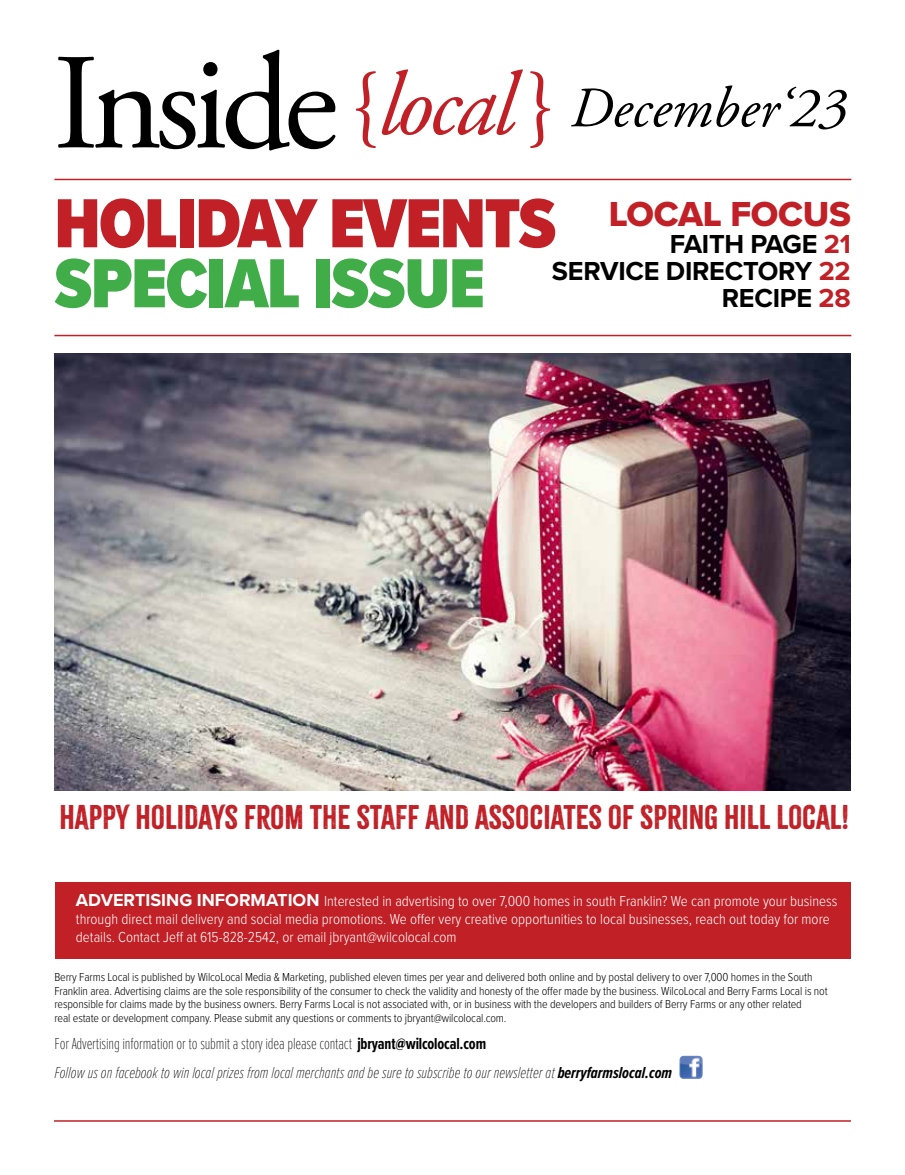
<style>
.page{position:relative;width:905px;height:1175px;background:#fff}
.page>*{position:absolute;margin:0;border:0;box-sizing:border-box;transform-origin:0 0}
.t1{font:900 72px "Proxima Nova Cond";letter-spacing:-.02em;color:#c02026}
.t2{font:900 72px "Proxima Nova Cond";letter-spacing:-.02em;color:#41ad49}
.t3{font:italic 57px "Adobe Garamond Pro";color:#000}
.t4{font:36px "Proxima Nova Extrabld";letter-spacing:-.01em;color:#c02026}
.t5{font:30px "Citrus Gothic";color:#c02026}
.t6{font:700 27px/27px "Proxima Nova";letter-spacing:-.01em;color:#000;text-align:right}
.t7{font:italic 100 16.5px/28.5px "Proxima Nova Ex Cn";color:#000}
.t8{font:300 15px/18px "Proxima Nova Cond";color:#fff}
.t9{font:300 12px/13.5px "Proxima Nova Cond";letter-spacing:-.01em;color:#000}
.s1{font-style:normal;font-size:136.5px}
.s2{font-style:normal;font-size:90px;color:#c02026}
.s3{font-size:90px;color:#c02026}
.s4{color:#c02026}
.s5{font-family:"Proxima Nova";font-weight:700;font-size:18px}
.s6{font-style:normal}
.s7{font-weight:700;font-style:normal}
.s8{font-weight:700}
</style>
<div class="page">
<img style="left:679px;top:1055px;width:23px;height:24px">
<div style="left:55px;top:882px;width:795px;height:76px;background:#c02026"></div>
<hr style="left:54px;top:179px;width:797px;height:1px;background:#c02026">
<hr style="left:54px;top:335px;width:797px;height:1px;background:#c02026">
<img style="left:54px;top:353px;width:796px;height:437px">
<hr style="left:54px;top:1120px;width:796px;height:1px;background:#c02026">
<h2 class="t3" style="left:53px;top:74px;width:795px"><span class="s1">Inside</span> <span class="s2">{</span><span class="s3">local</span> <span class="s2">}</span> December‘23</h2>
<h1 class="t1" style="left:54px;top:170px;width:503px">HOLIDAY EVENTS</h1>
<h1 class="t2" style="left:54px;top:230px;width:432px">SPECIAL ISSUE</h1>
<h3 class="t4" style="left:608px;top:187px;width:243px">LOCAL FOCUS</h3>
<h3 class="t6" style="left:552px;top:230px;width:300px">FAITH PAGE <span class="s4">21<br></span>SERVICE DIRECTORY <span class="s4">22<br></span>RECIPE <span class="s4">28</span></h3>
<h3 class="t5" style="left:59px;top:797px;width:791px">HAPPY HOLIDAYS FROM THE STAFF AND ASSOCIATES OF SPRING HILL LOCAL!</h3>
<p class="t8" style="left:76px;top:891px;width:763px"><span class="s5">ADVERTISING INFORMATION</span> Interested in advertising to over 7,000 homes in south Franklin? We can promote your business through direct mail delivery and social media promotions. We offer very creative opportunities to local businesses, reach out today for more details. Contact Jeff at 615-828-2542, or email jbryant@wilcolocal.com</p>
<p class="t9" style="left:54px;top:970px;width:774px">Berry Farms Local is published by WilcoLocal Media &amp; Marketing, published eleven times per year and delivered both online and by postal delivery to over 7,000 homes in the South Franklin area. Advertising claims are the sole responsibility of the consumer to check the validity and honesty of the offer made by the business. WilcoLocal and Berry Farms Local is not responsible for claims made by the business owners. Berry Farms Local is not associated with, or in business with the developers and builders of Berry Farms or any other related<br>real estate or development company. Please submit any questions or comments to jbryant@wilcolocal.com.</p>
<h3 class="t7" style="left:54px;top:1028px;width:619px"><span class="s6">For Advertising information or to submit a story idea please contact</span> <span class="s7">jbryant@wilcolocal.com<br></span>Follow us on facebook to win local prizes from local merchants and be sure to subscribe to our newsletter at <span class="s8">berryfarmslocal.com</span></h3>
</div>
